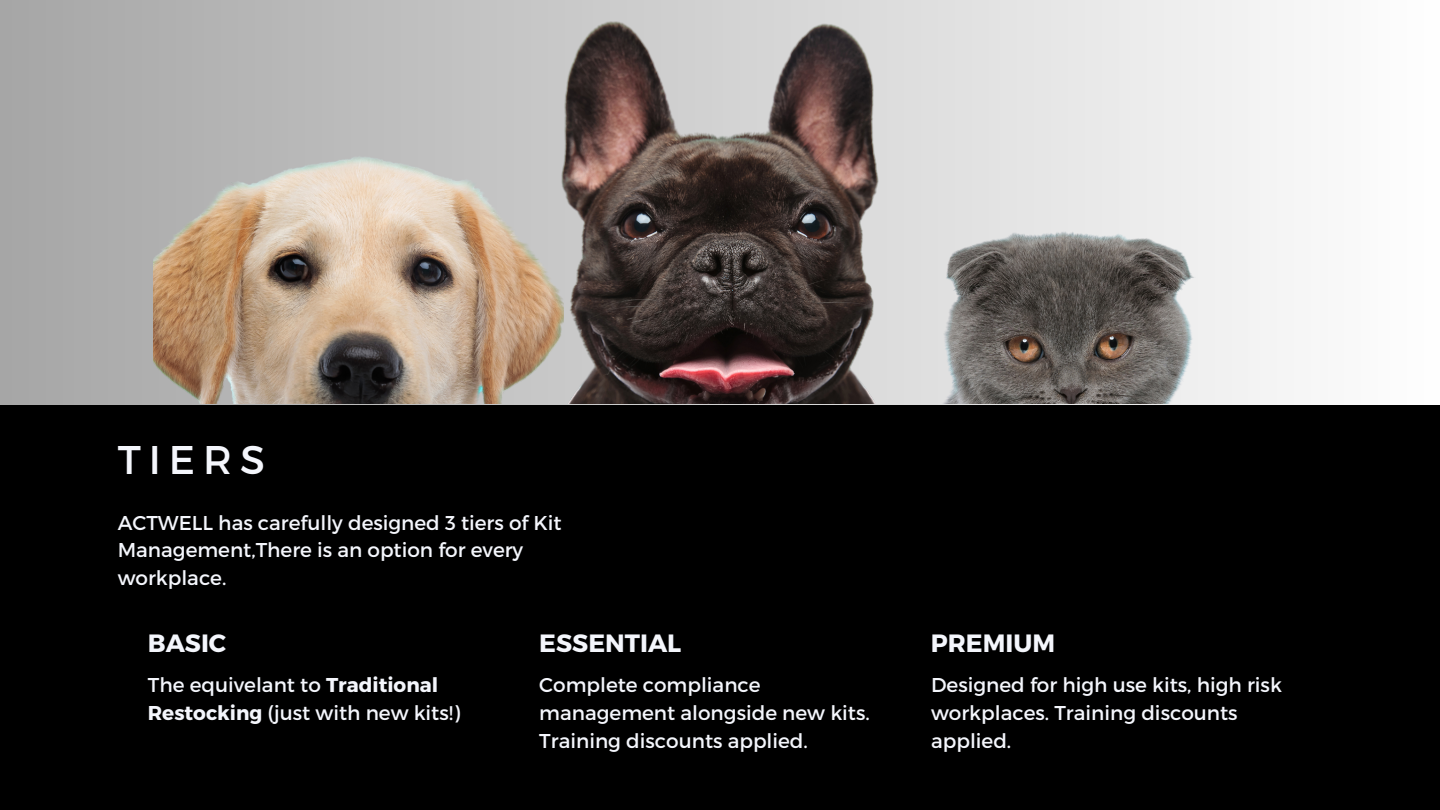
<style>
.page{position:relative;width:1440px;height:810px;background:#000}
.page>*{position:absolute;margin:0;border:0;box-sizing:border-box;transform-origin:0 0}
.t1{font:40px "Montserrat";letter-spacing:.2em;color:#f4f6fc}
.t2{font:700 25px "Montserrat";color:#f4f6fc}
.t3{font:20px/27.8px "Montserrat";color:#f4f6fc}
.s1{font-weight:700}
</style>
<div class="page">
<div style="left:0;top:0;width:1440px;height:405px;background:linear-gradient(to right,#a6a6a6,#fefefe)"></div>
<img style="left:539px;top:22px;width:657px;height:381px">
<img style="left:154px;top:154px;width:409px;height:250px">
<p class="t1" style="left:118px;top:433px;width:149px">TIERS</p>
<p class="t3" style="left:118px;top:508px;width:446px">ACTWELL has carefully designed 3 tiers of Kit<br>Management,There is an option for every workplace.</p>
<p class="t2" style="left:148px;top:627px;width:80px">BASIC</p>
<p class="t2" style="left:539px;top:627px;width:144px">ESSENTIAL</p>
<p class="t2" style="left:931px;top:627px;width:126px">PREMIUM</p>
<p class="t3" style="left:539px;top:670px;width:332px">Complete compliance management alongside new kits.<br>Training discounts applied.</p>
<p class="t3" style="left:931px;top:670px;width:352px">Designed for high use kits, high risk workplaces. Training discounts applied.</p>
<p class="t3" style="left:148px;top:670px;width:314px">The equivelant to <span class="s1">Traditional<br>Restocking</span> (just with new kits!)</p>
</div>
